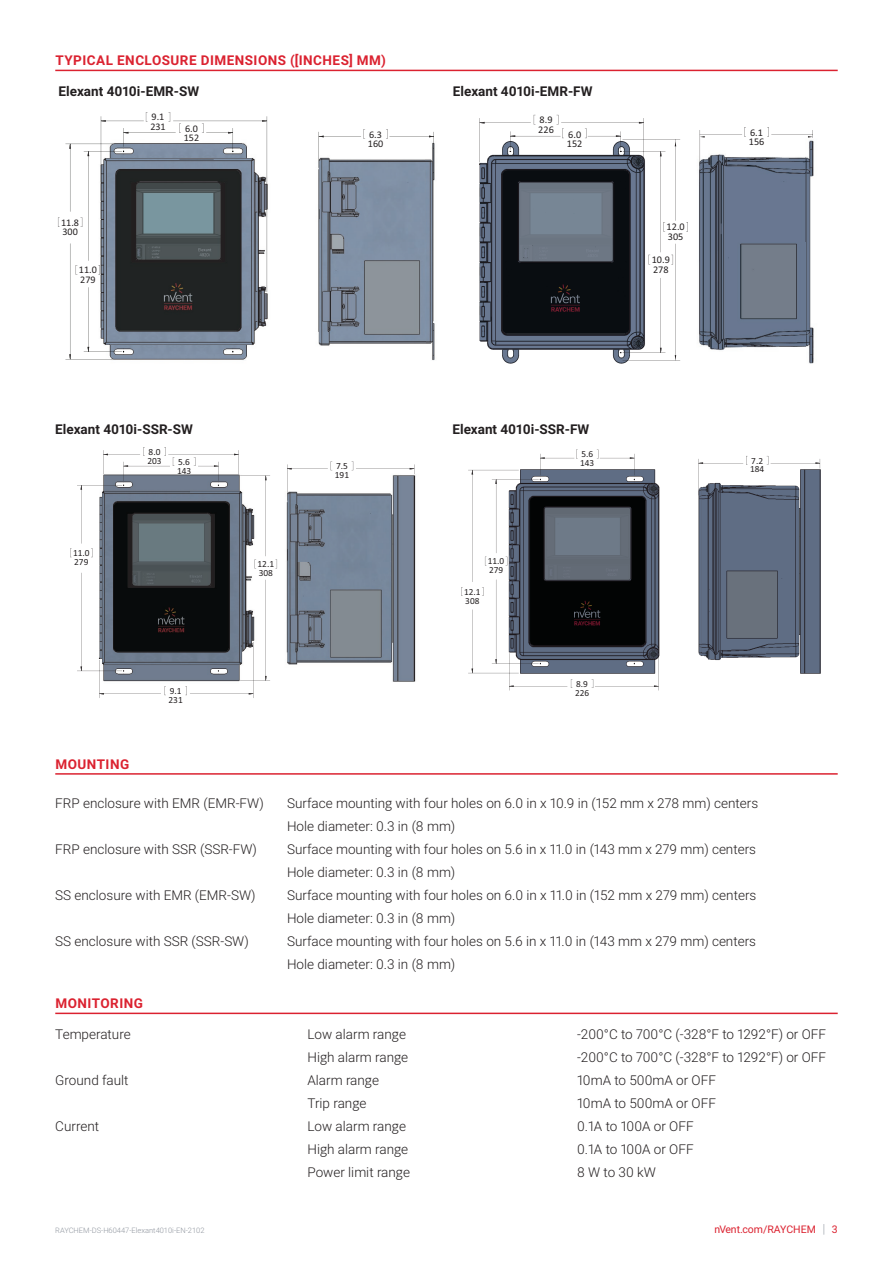
<style>
.page{position:relative;width:893px;height:1263px;background:#fff}
.page>*{position:absolute;margin:0;border:0;box-sizing:border-box;transform-origin:0 0}
.Table_Text_-_nVent_D{font:300 13.5px "Roboto";color:#231f20}
.Table_Text_-_nVent_D-2{font:700 13.5px "Roboto";color:#231f20}
.Subhead_-_nVent_Data{font:700 13.5px "Roboto";letter-spacing:.035em;color:#db2230}
.t1{font:10.5px "Roboto";color:#db2230}
.t2{font:10.2px/9.6px "Calibri";color:#231f20}
.t3{font:10.05px/9.4px "Calibri";color:#231f20}
.t4{font:9.45px/8.9px "Calibri";color:#231f20}
.t5{font:9.3px/8.7px "Calibri";color:#231f20}
.t6{font:300 7.5px "Roboto";color:#8f959e}
.s1{font-weight:300;font-size:12.6px;color:#8f959e}
</style>
<div class="page">
<hr style="left:55px;top:70px;width:783px;height:1px;background:#db2230">
<hr style="left:55px;top:773px;width:783px;height:2px;background:#db2230">
<hr style="left:55px;top:1012px;width:783px;height:2px;background:#db2230">
<svg style="left:69px;top:120px;width:365px;height:239px"></svg>
<svg style="left:76px;top:112px;width:158px;height:243px"></svg>
<svg style="left:386px;top:129px;width:2px;height:10px"></svg>
<svg style="left:363px;top:129px;width:2px;height:10px"></svg>
<svg style="left:479px;top:115px;width:334px;height:245px"></svg>
<img style="left:392px;top:468px;width:24px;height:214px">
<svg style="left:256px;top:461px;width:158px;height:219px"></svg>
<svg style="left:275px;top:559px;width:3px;height:10px"></svg>
<svg style="left:70px;top:447px;width:186px;height:251px"></svg>
<svg style="left:352px;top:461px;width:2px;height:10px"></svg>
<svg style="left:472px;top:462px;width:348px;height:225px"></svg>
<svg style="left:767px;top:456px;width:2px;height:9px"></svg>
<svg style="left:746px;top:456px;width:2px;height:9px"></svg>
<svg style="left:492px;top:450px;width:143px;height:216px"></svg>
<svg style="left:482px;top:587px;width:2px;height:10px"></svg>
<svg style="left:592px;top:679px;width:2px;height:9px"></svg>
<p class="Subhead_-_nVent_Data" style="left:56px;top:51px;width:332px">TYPICAL ENCLOSURE DIMENSIONS ([INCHES] MM)</p>
<p class="Table_Text_-_nVent_D-2" style="left:59px;top:82px;width:142px">Elexant 4010i-EMR-SW</p>
<p class="t3" style="left:150px;top:112px;width:17px">9.1<br>231</p>
<p class="t3" style="left:184px;top:123px;width:17px">6.0<br>152</p>
<p class="t3" style="left:368px;top:129px;width:17px">6.3<br>160</p>
<p class="t3" style="left:61px;top:217px;width:19px">11.8<br>300</p>
<p class="t3" style="left:79px;top:265px;width:19px">11.0<br>279</p>
<p class="Table_Text_-_nVent_D-2" style="left:453px;top:82px;width:141px">Elexant 4010i-EMR-FW</p>
<p class="t2" style="left:538px;top:115px;width:17px">8.9<br>226</p>
<p class="t2" style="left:750px;top:127px;width:14px">6.1</p>
<p class="t2" style="left:568px;top:129px;width:14px">6.0</p>
<p class="t2" style="left:567px;top:139px;width:17px">152</p>
<p class="t2" style="left:749px;top:137px;width:17px">156</p>
<p class="t2" style="left:667px;top:222px;width:20px">12.0<br>305</p>
<p class="t2" style="left:652px;top:255px;width:20px">10.9<br>278</p>
<p class="Table_Text_-_nVent_D-2" style="left:55px;top:419px;width:139px">Elexant 4010i-SSR-SW</p>
<p class="t4" style="left:147px;top:447px;width:16px">8.0<br>203</p>
<p class="t4" style="left:177px;top:457px;width:16px">5.6<br>143</p>
<p class="t4" style="left:73px;top:548px;width:18px">11.0<br>279</p>
<p class="t4" style="left:169px;top:686px;width:16px">9.1<br>231</p>
<p class="t4" style="left:257px;top:559px;width:18px">12.1<br>308</p>
<p class="Table_Text_-_nVent_D-2" style="left:452px;top:420px;width:138px">Elexant 4010i-SSR-FW</p>
<p class="t5" style="left:580px;top:450px;width:16px">5.6<br>143</p>
<p class="t4" style="left:335px;top:461px;width:16px">7.5<br>191</p>
<p class="t5" style="left:750px;top:456px;width:16px">7.2<br>184</p>
<p class="t5" style="left:464px;top:587px;width:18px">12.1<br>308</p>
<p class="t5" style="left:488px;top:557px;width:18px">11.0<br>279</p>
<p class="t5" style="left:575px;top:679px;width:16px">8.9<br>226</p>
<p class="Subhead_-_nVent_Data" style="left:56px;top:755px;width:75px">MOUNTING</p>
<p class="Table_Text_-_nVent_D" style="left:55px;top:794px;width:210px">FRP enclosure with EMR (EMR-FW)</p>
<p class="Table_Text_-_nVent_D" style="left:287px;top:794px;width:473px">Surface mounting with four holes on 6.0 in x 10.9 in (152 mm x 278 mm) centers</p>
<p class="Table_Text_-_nVent_D" style="left:287px;top:817px;width:170px">Hole diameter: 0.3 in (8 mm)</p>
<p class="Table_Text_-_nVent_D" style="left:55px;top:840px;width:203px">FRP enclosure with SSR (SSR-FW)</p>
<p class="Table_Text_-_nVent_D" style="left:287px;top:840px;width:471px">Surface mounting with four holes on 5.6 in x 11.0 in (143 mm x 279 mm) centers</p>
<p class="Table_Text_-_nVent_D" style="left:287px;top:863px;width:170px">Hole diameter: 0.3 in (8 mm)</p>
<p class="Table_Text_-_nVent_D" style="left:55px;top:886px;width:202px">SS enclosure with EMR (EMR-SW)</p>
<p class="Table_Text_-_nVent_D" style="left:287px;top:886px;width:471px">Surface mounting with four holes on 6.0 in x 11.0 in (152 mm x 279 mm) centers</p>
<p class="Table_Text_-_nVent_D" style="left:287px;top:908px;width:170px">Hole diameter: 0.3 in (8 mm)</p>
<p class="Table_Text_-_nVent_D" style="left:55px;top:931px;width:195px">SS enclosure with SSR (SSR-SW)</p>
<p class="Table_Text_-_nVent_D" style="left:287px;top:931px;width:471px">Surface mounting with four holes on 5.6 in x 11.0 in (143 mm x 279 mm) centers</p>
<p class="Table_Text_-_nVent_D" style="left:287px;top:954px;width:170px">Hole diameter: 0.3 in (8 mm)</p>
<p class="Subhead_-_nVent_Data" style="left:56px;top:994px;width:89px">MONITORING</p>
<p class="Table_Text_-_nVent_D" style="left:55px;top:1025px;width:77px">Temperature</p>
<p class="Table_Text_-_nVent_D" style="left:307px;top:1025px;width:100px">Low alarm range</p>
<p class="Table_Text_-_nVent_D" style="left:577px;top:1025px;width:251px">-200°C to 700°C (-328°F to 1292°F) or OFF</p>
<p class="Table_Text_-_nVent_D" style="left:307px;top:1048px;width:102px">High alarm range</p>
<p class="Table_Text_-_nVent_D" style="left:577px;top:1048px;width:251px">-200°C to 700°C (-328°F to 1292°F) or OFF</p>
<p class="Table_Text_-_nVent_D" style="left:55px;top:1071px;width:75px">Ground fault</p>
<p class="Table_Text_-_nVent_D" style="left:307px;top:1071px;width:73px">Alarm range</p>
<p class="Table_Text_-_nVent_D" style="left:577px;top:1071px;width:140px">10mA to 500mA or OFF</p>
<p class="Table_Text_-_nVent_D" style="left:307px;top:1094px;width:60px">Trip range</p>
<p class="Table_Text_-_nVent_D" style="left:577px;top:1094px;width:140px">10mA to 500mA or OFF</p>
<p class="Table_Text_-_nVent_D" style="left:55px;top:1117px;width:45px">Current</p>
<p class="Table_Text_-_nVent_D" style="left:307px;top:1117px;width:100px">Low alarm range</p>
<p class="Table_Text_-_nVent_D" style="left:577px;top:1117px;width:118px">0.1A to 100A or OFF</p>
<p class="Table_Text_-_nVent_D" style="left:307px;top:1139px;width:102px">High alarm range</p>
<p class="Table_Text_-_nVent_D" style="left:577px;top:1139px;width:118px">0.1A to 100A or OFF</p>
<p class="Table_Text_-_nVent_D" style="left:307px;top:1162px;width:104px">Power limit range</p>
<p class="Table_Text_-_nVent_D" style="left:577px;top:1162px;width:80px">8 W to 30 kW</p>
<p class="t6" style="left:55px;top:1225px;width:151px">RAYCHEM-DS-H60447-Elexant4010i-EN-2102</p>
<p class="t1" style="left:714px;top:1222px;width:125px">nVent.com/RAYCHEM <span class="s1">|</span> 3</p>
</div>
